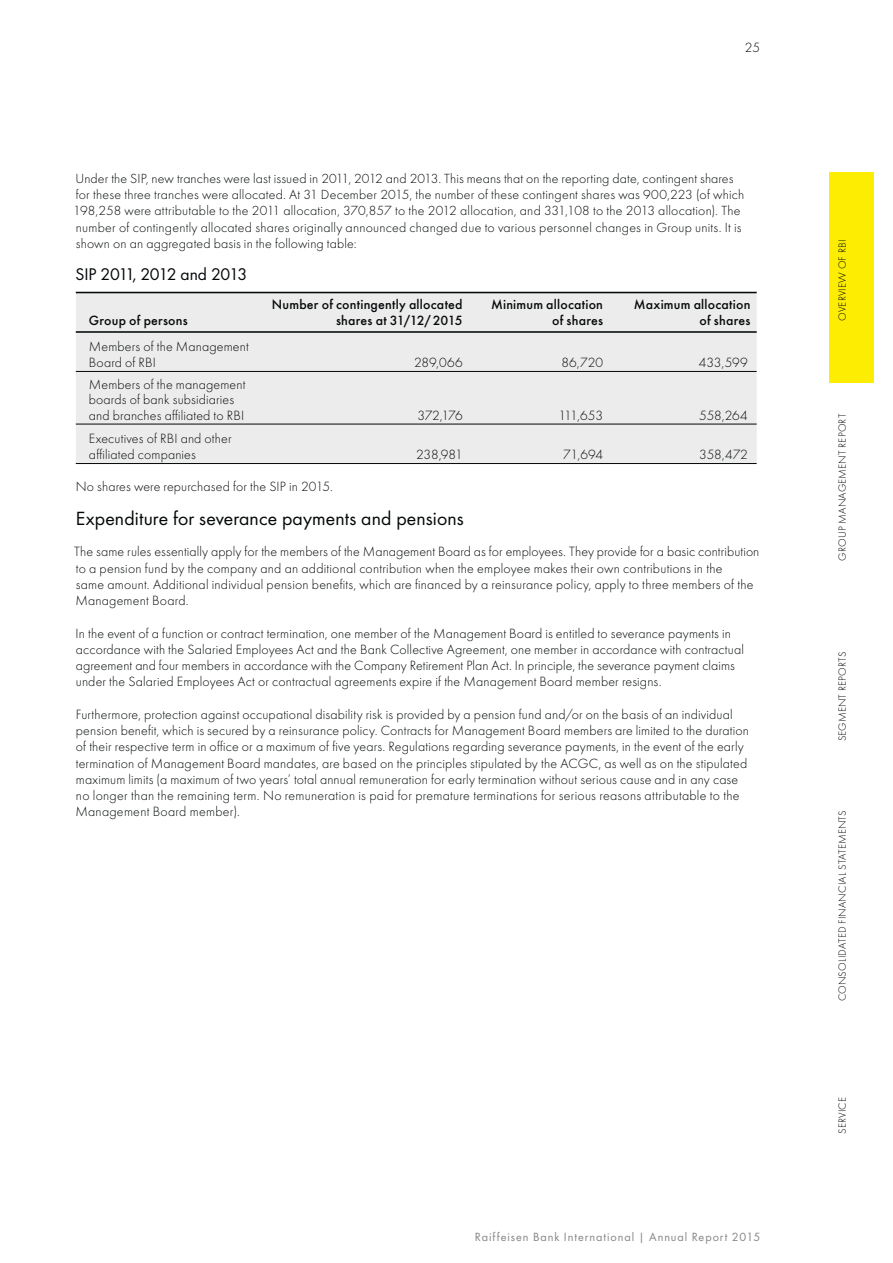
<style>
.page{position:relative;width:893px;height:1263px;background:#fff}
.page>*{position:absolute;margin:0;border:0;box-sizing:border-box;transform-origin:0 0}
.t1{font:19.8px "Futura Boo";letter-spacing:.01em;color:#040809}
.t2{font:17.55px "Futura Boo";letter-spacing:-.015em;color:#040809}
.t3{font:300 13.95px/16.2px "Futura";letter-spacing:.01em;color:#040809}
.t4{font:500 13.95px/16.2px "Futura";letter-spacing:.015em;color:#040809;text-align:right}
.t5{font:300 13.8px/16.2px "Futura";letter-spacing:.015em;color:#040809}
.t6{font:12.3px "Futura Boo";letter-spacing:.075em;color:#868789}
.t7{font:300 10.8px "Futura";letter-spacing:.015em;color:#040809}
</style>
<div class="page">
<div style="left:76px;top:293px;width:680px;height:170px;background:#edecec"></div>
<hr style="left:76px;top:292px;width:680px;height:1px;background:#040809">
<hr style="left:76px;top:371px;width:680px;height:1px;background:#040809">
<hr style="left:76px;top:424px;width:680px;height:1px;background:#040809">
<hr style="left:76px;top:463px;width:680px;height:1px;background:#040809">
<hr style="left:76px;top:331px;width:680px;height:2px;background:#040809">
<div style="left:829px;top:172px;width:45px;height:210px;background:#fded03"></div>
<p class="t3" style="left:745px;top:41px;width:17px">25</p>
<p class="t5" style="left:73px;top:171px;width:672px">Under the SIP, new tranches were last issued in 2011, 2012 and 2013. This means that on the reporting date, contingent shares for these three tranches were allocated. At 31 December 2015, the number of these contingent shares was 900,223 (of which 198,258 were attributable to the 2011 allocation, 370,857 to the 2012 allocation, and 331,108 to the 2013 allocation). The number of contingently allocated shares originally announced changed due to various personnel changes in Group units. It is shown on an aggregated basis in the following table:</p>
<p class="t2" style="left:75px;top:268px;width:173px">SIP 2011, 2012 and 2013</p>
<p class="t4" style="left:89px;top:314px;width:100px">Group of persons</p>
<p class="t3" style="left:89px;top:339px;width:161px">Members of the Management<br>Board of RBI</p>
<p class="t3" style="left:89px;top:378px;width:158px;line-height:15.5px">Members of the management boards of bank subsidiaries and branches affiliated to RBI</p>
<p class="t3" style="left:89px;top:431px;width:144px">Executives of RBI and other affiliated companies</p>
<p class="t4" style="left:272px;top:297px;width:192px">Number of contingently allocated shares at 31/12/ 2015</p>
<p class="t4" style="left:491px;top:297px;width:113px">Minimum allocation of shares</p>
<p class="t4" style="left:634px;top:297px;width:118px">Maximum allocation of shares</p>
<p class="t3" style="left:414px;top:355px;width:50px">289,066</p>
<p class="t3" style="left:561px;top:355px;width:43px">86,720</p>
<p class="t3" style="left:698px;top:355px;width:51px">433,599</p>
<p class="t3" style="left:417px;top:408px;width:47px">372,176</p>
<p class="t3" style="left:558px;top:408px;width:46px">111,653</p>
<p class="t3" style="left:699px;top:408px;width:50px">558,264</p>
<p class="t3" style="left:416px;top:448px;width:48px">238,981</p>
<p class="t3" style="left:563px;top:448px;width:41px">71,694</p>
<p class="t3" style="left:699px;top:448px;width:50px">358,472</p>
<p class="t3" style="left:76px;top:480px;width:259px">No shares were repurchased for the SIP in 2015.</p>
<h1 class="t1" style="left:76px;top:511px;width:389px">Expenditure for severance payments and pensions</h1>
<p class="t3" style="left:74px;top:545px;width:686px">The same rules essentially apply for the members of the Management Board as for employees. They provide for a basic contribution to a pension fund by the company and an additional contribution when the employee makes their own contributions in the<br>same amount. Additional individual pension benefits, which are financed by a reinsurance policy, apply to three members of the Management Board.</p>
<p class="t3" style="left:76px;top:626px;width:669px">In the event of a function or contract termination, one member of the Management Board is entitled to severance payments in accordance with the Salaried Employees Act and the Bank Collective Agreement, one member in accordance with contractual agreement and four members in accordance with the Company Retirement Plan Act. In principle, the severance payment claims under the Salaried Employees Act or contractual agreements expire if the Management Board member resigns.</p>
<p class="t3" style="left:75px;top:707px;width:675px">Furthermore, protection against occupational disability risk is provided by a pension fund and/or on the basis of an individual pension benefit, which is secured by a reinsurance policy. Contracts for Management Board members are limited to the duration of their respective term in office or a maximum of five years. Regulations regarding severance payments, in the event of the early termination of Management Board mandates, are based on the principles stipulated by the ACGC, as well as on the stipulated maximum limits (a maximum of two years’ total annual remuneration for early termination without serious cause and in any case no longer than the remaining term. No remuneration is paid for premature terminations for serious reasons attributable to the Management Board member).</p>
<p class="t6" style="left:475px;top:1232px;width:287px">Raiffeisen Bank International | Annual Report 2015</p>
<p class="t7" style="left:837px;top:321px;width:82px;rotate:-90deg">OVERVIEW OF RBI</p>
<p class="t7" style="left:837px;top:561px;width:149px;rotate:-90deg">GROUP MANAGEMENT REPORT</p>
<p class="t7" style="left:837px;top:741px;width:91px;rotate:-90deg">SEGMENT REPORTS</p>
<p class="t7" style="left:837px;top:1001px;width:192px;rotate:-90deg">CONSOLIDATED FINANCIAL STATEMENTS</p>
<p class="t7" style="left:837px;top:1134px;width:39px;rotate:-90deg">SERVICE</p>
</div>
